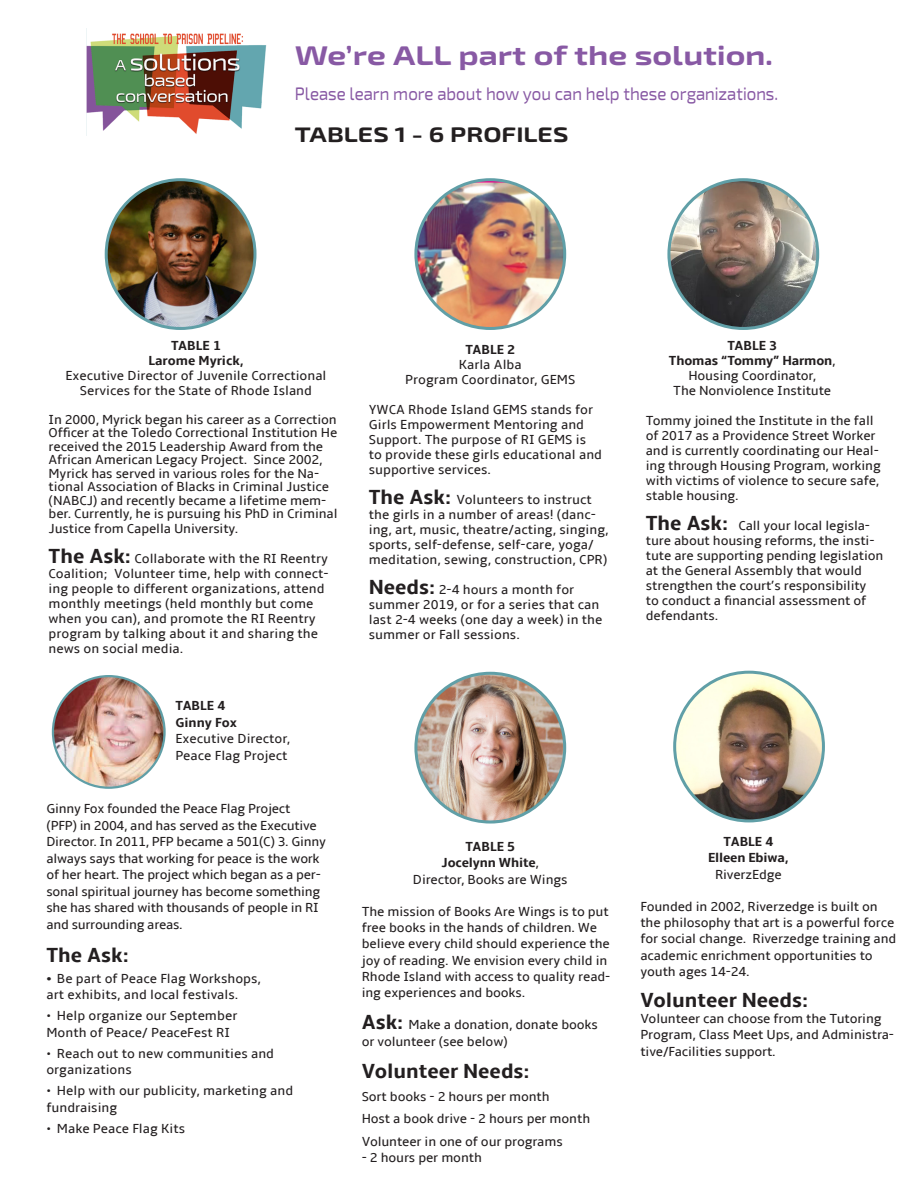
<style>
.page{position:relative;width:918px;height:1188px;background:#fff}
.page>*{position:absolute;margin:0;border:0;box-sizing:border-box;transform-origin:0 0}
.t1{font:700 expanded 27px "Exo 2";color:#8859a4}
.t2{font:700 21px "Amble";color:#231f20}
.t3{font:700 expanded 21px "Exo 2";color:#231f20}
.t4{font:500 expanded 18px "Exo 2";color:#8859a4;scale:.75 1}
.t5{font:13.5px/15px "Amble";letter-spacing:-.01em;color:#231f20}
.t6{font:700 13.5px "Amble";letter-spacing:-.01em;color:#231f20}
.s1{font-weight:700;font-size:21px}
.s2{font-weight:700}
.s3{font-weight:400}
</style>
<div class="page">
<img style="left:88px;top:33px;width:179px;height:101px">
<div style="left:86px;top:27px;width:189px;height:110px;border:1px solid #fff"></div>
<img style="left:106px;top:180px;width:149px;height:148px;border-radius:74px">
<div style="left:105px;top:178px;width:152px;height:152px;border:3px solid #609fa7;border-radius:50%"></div>
<img style="left:416px;top:673px;width:149px;height:149px;border-radius:74px">
<div style="left:414px;top:672px;width:152px;height:152px;border:3px solid #609fa7;border-radius:50%"></div>
<img style="left:416px;top:183px;width:149px;height:144px">
<div style="left:414px;top:178px;width:152px;height:152px;border:3px solid #609fa7;border-radius:50%"></div>
<img style="left:669px;top:180px;width:149px;height:148px;border-radius:74px">
<div style="left:667px;top:178px;width:152px;height:152px;border:3px solid #609fa7;border-radius:50%"></div>
<img style="left:675px;top:672px;width:148px;height:149px;border-radius:74px">
<div style="left:673px;top:671px;width:152px;height:151px;border:3px solid #609fa7;border-radius:50%"></div>
<img style="left:53px;top:676px;width:112px;height:112px;border-radius:56px">
<div style="left:52px;top:675px;width:114px;height:114px;border:2px solid #609fa7;border-radius:50%"></div>
<p class="t1" style="left:295px;top:40px;width:480px">We’re ALL part of the solution.</p>
<p class="t4" style="left:295px;top:83px;width:646px">Please learn more about how you can help these organizations.</p>
<p class="t3" style="left:295px;top:122px;width:275px">TABLES 1 - 6 PROFILES</p>
<p class="t6" style="left:171px;top:338px;width:51px">TABLE 1</p>
<p class="t6" style="left:148px;top:353px;width:97px">Larome Myrick,</p>
<p class="t5" style="left:65px;top:369px;width:263px">Executive Director of Juvenile Correctional</p>
<p class="t5" style="left:80px;top:384px;width:234px">Services for the State of Rhode Island</p>
<p class="t5" style="left:49px;top:413px;width:290px;line-height:13.5px">In 2000, Myrick began his career as a Correction Officer at the Toledo Correctional Institution He received the 2015 Leadership Award from the African American Legacy Project. Since 2002, Myrick has served in various roles for the Na&shy;tional Association of Blacks in Criminal Justice (NABCJ) and recently became a lifetime mem&shy;ber. Currently, he is pursuing his PhD in Criminal</p>
<p class="t5" style="left:49px;top:522px;width:191px">Justice from Capella University.</p>
<p class="t5" style="left:49px;top:552px;width:282px"><span class="s1">The Ask:</span> Collaborate with the RI Reentry Coalition; Volunteer time, help with connect&shy;ing people to different organizations, attend monthly meetings (held monthly but come when you can), and promote the RI Reentry program by talking about it and sharing the news on social media.</p>
<p class="t6" style="left:176px;top:698px;width:51px">TABLE 4</p>
<p class="t6" style="left:176px;top:714px;width:63px">Ginny Fox</p>
<p class="t5" style="left:176px;top:731px;width:116px">Executive Director,</p>
<p class="t5" style="left:176px;top:748px;width:114px">Peace Flag Project</p>
<p class="t5" style="left:46px;top:801px;width:281px;line-height:16.5px">Ginny Fox founded the Peace Flag Project<br>(PFP) in 2004, and has served as the Executive Director. In 2011, PFP became a 501(C) 3. Ginny always says that working for peace is the work of her heart. The project which began as a per&shy;sonal spiritual journey has become something she has shared with thousands of people in RI and surrounding areas.</p>
<p class="t2" style="left:46px;top:943px;width:84px">The Ask:</p>
<p class="t5" style="left:46px;top:970px;width:216px;line-height:16.5px"><span class="s2">•</span> Be part of Peace Flag Workshops, art exhibits, and local festivals.</p>
<p class="t5" style="left:46px;top:1008px;width:192px;line-height:16.5px">• Help organize our September<br>Month of Peace/ PeaceFest RI</p>
<p class="t5" style="left:46px;top:1045px;width:229px;line-height:16.5px">• Reach out to new communities and organizations</p>
<p class="t5" style="left:46px;top:1083px;width:248px;line-height:16.5px">• Help with our publicity, marketing and fundraising</p>
<p class="t5" style="left:46px;top:1121px;width:140px">• Make Peace Flag Kits</p>
<p class="t6" style="left:465px;top:342px;width:51px">TABLE 2</p>
<p class="t5" style="left:459px;top:357px;width:65px">Karla Alba</p>
<p class="t5" style="left:405px;top:372px;width:172px">Program Coordinator, GEMS</p>
<p class="t5" style="left:369px;top:402px;width:235px">YWCA Rhode Island GEMS stands for<br>Girls Empowerment Mentoring and<br>Support. The purpose of RI GEMS is to provide these girls educational and supportive services.</p>
<p class="t5" style="left:369px;top:492px;width:241px"><span class="s1">The Ask:</span> Volunteers to instruct the girls in a number of areas! (danc&shy;ing, art, music, theatre/acting, singing, sports, self-defense, self-care, yoga/ meditation, sewing, construction, CPR)</p>
<p class="t5" style="left:369px;top:582px;width:235px"><span class="s1">Needs:</span> 2-4 hours a month for summer 2019, or for a series that can last 2-4 weeks (one day a week) in the summer or Fall sessions.</p>
<p class="t6" style="left:465px;top:839px;width:51px">TABLE 5</p>
<p class="t6" style="left:442px;top:855px;width:99px">Jocelynn White<span class="s3">,</span></p>
<p class="t5" style="left:413px;top:872px;width:156px">Director, Books are Wings</p>
<p class="t5" style="left:362px;top:904px;width:250px;line-height:16.2px">The mission of Books Are Wings is to put free books in the hands of children. We believe every child should experience the joy of reading. We envision every child in Rhode Island with access to quality read&shy;ing experiences and books.</p>
<p class="t5" style="left:362px;top:1018px;width:238px"><span class="s1">Ask:</span> Make a donation, donate books</p>
<p class="t5" style="left:362px;top:1034px;width:148px">or volunteer (see below)</p>
<p class="t2" style="left:362px;top:1059px;width:170px">Volunteer Needs:</p>
<p class="t5" style="left:362px;top:1089px;width:189px">Sort books - 2 hours per month</p>
<p class="t5" style="left:362px;top:1111px;width:230px">Host a book drive - 2 hours per month</p>
<p class="t5" style="left:362px;top:1134px;width:203px">Volunteer in one of our programs</p>
<p class="t5" style="left:362px;top:1150px;width:122px">- 2 hours per month</p>
<p class="t6" style="left:727px;top:338px;width:51px">TABLE 3</p>
<p class="t6" style="left:669px;top:353px;width:168px">Thomas “Tommy” Harmon<span class="s3">,</span></p>
<p class="t5" style="left:688px;top:369px;width:129px">Housing Coordinator,</p>
<p class="t5" style="left:673px;top:384px;width:159px">The Nonviolence Institute</p>
<p class="t5" style="left:646px;top:414px;width:237px">Tommy joined the Institute in the fall of 2017 as a Providence Street Worker and is currently coordinating our Heal&shy;ing through Housing Program, working with victims of violence to secure safe, stable housing.</p>
<p class="t5" style="left:646px;top:519px;width:239px"><span class="s1">The Ask:</span> Call your local legisla&shy;ture about housing reforms, the insti&shy;tute are supporting pending legislation at the General Assembly that would strengthen the court’s responsibility<br>to conduct a financial assessment of defendants.</p>
<p class="t6" style="left:724px;top:834px;width:51px">TABLE 4</p>
<p class="t6" style="left:708px;top:850px;width:82px">Elleen Ebiwa,</p>
<p class="t5" style="left:715px;top:867px;width:68px">RiverzEdge</p>
<p class="t5" style="left:640px;top:899px;width:257px;line-height:16.2px">Founded in 2002, Riverzedge is built on the philosophy that art is a powerful force for social change. Riverzedge training and academic enrichment opportunities to youth ages 14-24.</p>
<p class="t2" style="left:640px;top:988px;width:170px">Volunteer Needs:</p>
<p class="t5" style="left:640px;top:1011px;width:255px;line-height:16.2px">Volunteer can choose from the Tutoring<br>Program, Class Meet Ups, and Administra&shy;tive/Facilities support.</p>
</div>
